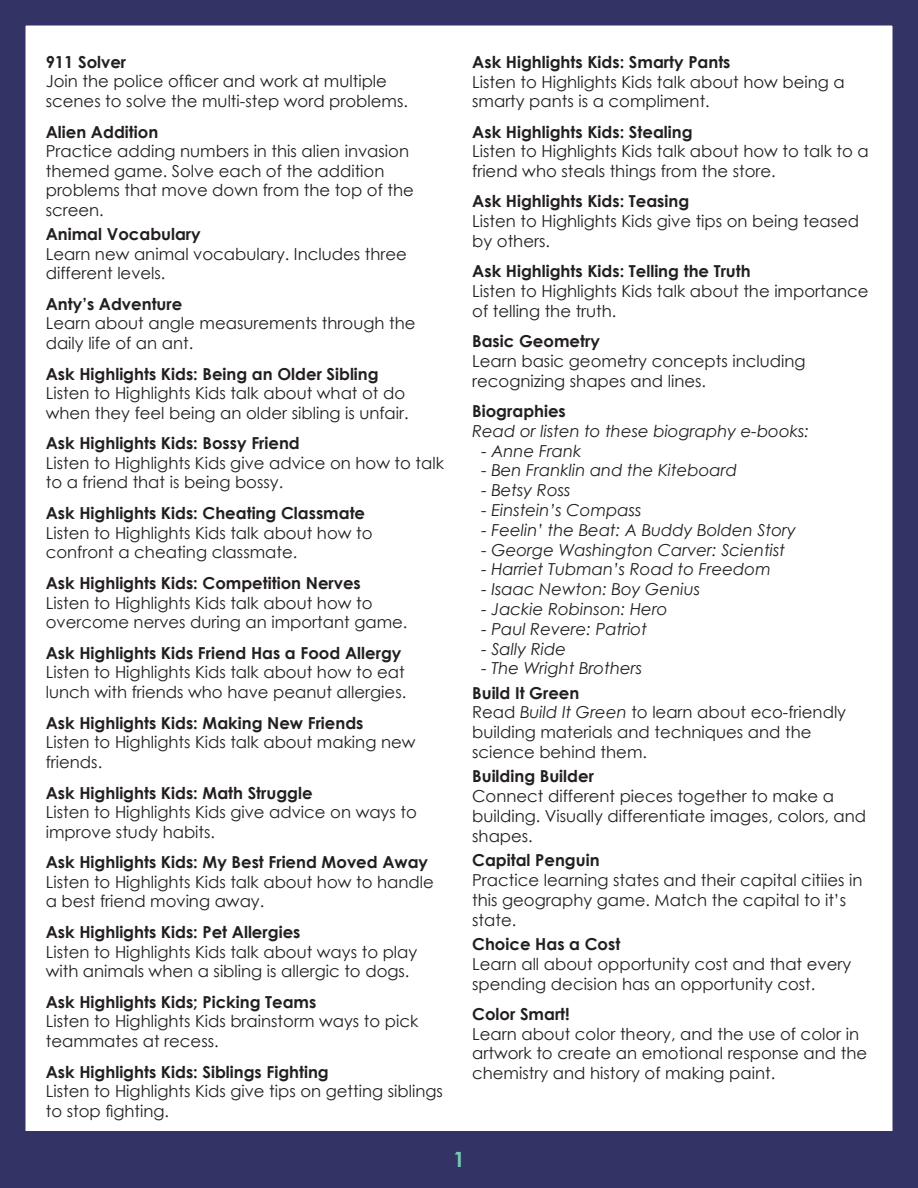
<style>
.page{position:relative;width:918px;height:1188px;background:#fff}
.page>*{position:absolute;margin:0;border:0;box-sizing:border-box;transform-origin:0 0}
.t1{font:700 21px "Century Gothic";color:#76c9b4}
.t2{font:16.5px/19.5px "Century Gothic";color:#231f20}
.t3{font:italic 16.5px/19.8px "Century Gothic";color:#231f20}
.t4{font:700 16.5px "Century Gothic";color:#231f20}
.s1{font-weight:700}
.s2{font-weight:700;font-style:normal}
.s3{font-style:italic}
</style>
<div class="page">
<div style="left:0;top:0;width:918px;height:1188px;border:26px solid #336"></div>
<div style="left:1px;top:1131px;width:916px;height:56px;background:#336"></div>
<p class="t2" style="left:46px;top:52px;width:364px"><span class="s1">911 Solver<br></span>Join the police officer and work at multiple scenes to solve the multi-step word problems.</p>
<p class="t2" style="left:46px;top:122px;width:370px"><span class="s1">Alien Addition<br></span>Practice adding numbers in this alien invasion themed game. Solve each of the addition problems that move down from the top of the screen.</p>
<p class="t2" style="left:46px;top:224px;width:363px"><span class="s1">Animal Vocabulary<br></span>Learn new animal vocabulary. Includes three different levels.</p>
<p class="t2" style="left:46px;top:294px;width:371px"><span class="s1">Anty’s Adventure<br></span>Learn about angle measurements through the daily life of an ant.</p>
<p class="t2" style="left:46px;top:364px;width:364px"><span class="s1">Ask Highlights Kids: Being an Older Sibling<br></span>Listen to Highlights Kids talk about what ot do when they feel being an older sibling is unfair.</p>
<p class="t2" style="left:46px;top:434px;width:400px"><span class="s1">Ask Highlights Kids: Bossy Friend<br></span>Listen to Highlights Kids give advice on how to talk to a friend that is being bossy.</p>
<p class="t2" style="left:46px;top:503px;width:328px"><span class="s1">Ask Highlights Kids: Cheating Classmate<br></span>Listen to Highlights Kids talk about how to confront a cheating classmate.</p>
<p class="t2" style="left:46px;top:573px;width:363px"><span class="s1">Ask Highlights Kids: Competition Nerves<br></span>Listen to Highlights Kids talk about how to overcome nerves during an important game.</p>
<p class="t2" style="left:46px;top:643px;width:362px"><span class="s1">Ask Highlights Kids Friend Has a Food Allergy<br></span>Listen to Highlights Kids talk about how to eat lunch with friends who have peanut allergies.</p>
<p class="t2" style="left:46px;top:713px;width:371px"><span class="s1">Ask Highlights Kids: Making New Friends<br></span>Listen to Highlights Kids talk about making new friends.</p>
<p class="t2" style="left:46px;top:783px;width:373px"><span class="s1">Ask Highlights Kids: Math Struggle<br></span>Listen to Highlights Kids give advice on ways to improve study habits.</p>
<p class="t2" style="left:46px;top:852px;width:390px"><span class="s1">Ask Highlights Kids: My Best Friend Moved Away<br></span>Listen to Highlights Kids talk about how to handle a best friend moving away.</p>
<p class="t2" style="left:46px;top:922px;width:373px"><span class="s1">Ask Highlights Kids: Pet Allergies<br></span>Listen to Highlights Kids talk about ways to play with animals when a sibling is allergic to dogs.</p>
<p class="t2" style="left:46px;top:992px;width:374px"><span class="s1">Ask Highlights Kids; Picking Teams<br></span>Listen to Highlights Kids brainstorm ways to pick teammates at recess.</p>
<p class="t2" style="left:46px;top:1062px;width:399px"><span class="s1">Ask Highlights Kids: Siblings Fighting<br></span>Listen to Highlights Kids give tips on getting siblings to stop fighting.</p>
<p class="t2" style="left:472px;top:52px;width:374px"><span class="s1">Ask Highlights Kids: Smarty Pants<br></span>Listen to Highlights Kids talk about how being a smarty pants is a compliment.</p>
<p class="t2" style="left:472px;top:122px;width:398px"><span class="s1">Ask Highlights Kids: Stealing<br></span>Listen to Highlights Kids talk about how to talk to a friend who steals things from the store.</p>
<p class="t2" style="left:472px;top:191px;width:389px"><span class="s1">Ask Highlights Kids: Teasing<br></span>Listen to Highlights Kids give tips on being teased by others.</p>
<p class="t2" style="left:472px;top:261px;width:398px"><span class="s1">Ask Highlights Kids: Telling the Truth<br></span>Listen to Highlights Kids talk about the importance of telling the truth.</p>
<p class="t2" style="left:472px;top:331px;width:335px"><span class="s1">Basic Geometry<br></span>Learn basic geometry concepts including recognizing shapes and lines.</p>
<p class="t3" style="left:472px;top:401px;width:338px"><span class="s2">Biographies<br></span>Read or listen to these biography e-books:</p>
<p class="t3" style="left:481px;top:440px;width:102px">- Anne Frank</p>
<p class="t3" style="left:481px;top:460px;width:257px">- Ben Franklin and the Kiteboard</p>
<p class="t3" style="left:481px;top:480px;width:91px">- Betsy Ross</p>
<p class="t3" style="left:481px;top:500px;width:162px">- Einstein’s Compass</p>
<p class="t3" style="left:481px;top:520px;width:316px">- Feelin’ the Beat: A Buddy Bolden Story</p>
<p class="t3" style="left:481px;top:539px;width:305px">- George Washington Carver: Scientist</p>
<p class="t3" style="left:481px;top:559px;width:291px">- Harriet Tubman’s Road to Freedom</p>
<p class="t3" style="left:481px;top:579px;width:220px">- Isaac Newton: Boy Genius</p>
<p class="t3" style="left:481px;top:599px;width:188px">- Jackie Robinson: Hero</p>
<p class="t3" style="left:481px;top:619px;width:167px">- Paul Revere: Patriot</p>
<p class="t3" style="left:481px;top:638px;width:86px">- Sally Ride</p>
<p class="t3" style="left:481px;top:658px;width:162px">- The Wright Brothers</p>
<p class="t2" style="left:472px;top:683px;width:375px"><span class="s1">Build It Green<br></span>Read <span class="s3">Build It Green</span> to learn about eco-friendly building materials and techniques and the science behind them.</p>
<p class="t2" style="left:472px;top:766px;width:396px"><span class="s1">Building Builder<br></span>Connect different pieces together to make a building. Visually differentiate images, colors, and shapes.</p>
<p class="t2" style="left:472px;top:850px;width:392px"><span class="s1">Capital Penguin<br></span>Practice learning states and their capital citiies in this geography game. Match the capital to it’s state.</p>
<p class="t4" style="left:472px;top:932px;width:150px">Choice Has a Cost</p>
<p class="t2" style="left:472px;top:954px;width:381px">Learn all about opportunity cost and that every spending decision has an opportunity cost.</p>
<p class="t4" style="left:472px;top:1001px;width:99px">Color Smart!</p>
<p class="t2" style="left:472px;top:1024px;width:396px">Learn about color theory, and the use of color in artwork to create an emotional response and the chemistry and history of making paint.</p>
<p class="t1" style="left:453px;top:1144px;width:13px">1</p>
</div>
